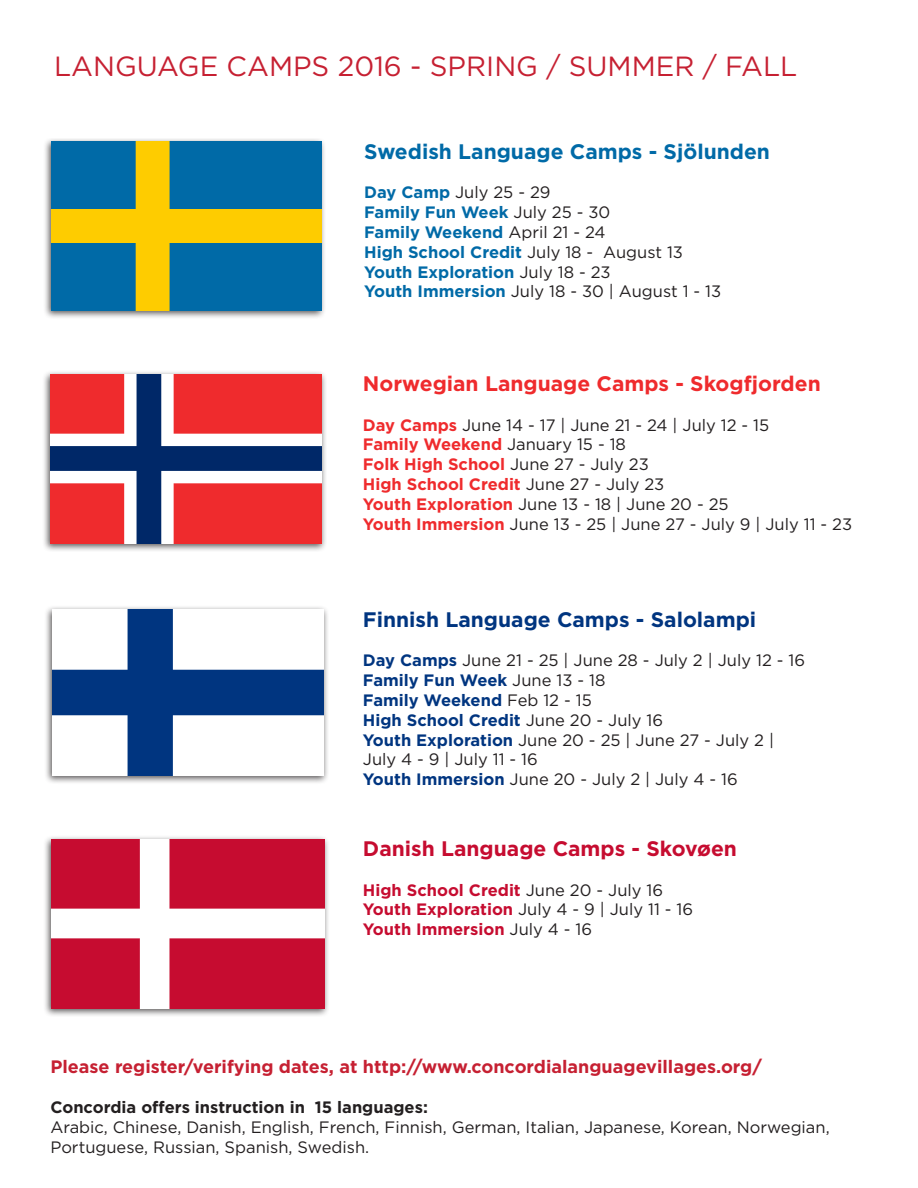
<style>
.page{position:relative;width:918px;height:1188px;background:#fff}
.page>*{position:absolute;margin:0;border:0;box-sizing:border-box;transform-origin:0 0}
.t1{font:27.75px "Gotham";color:#c62032}
.t2{font:700 21px "Gotham";color:#ef2b2d}
.t3{font:700 21px "Gotham";color:#003580}
.t4{font:700 21px "Gotham";color:#006aa7}
.t5{font:700 21px "Gotham";color:#c60c30}
.t6{font:700 18px "Gotham";color:#c62032}
.t7{font:16.5px/19.8px "Gotham";color:#231f20}
.t8{font:700 16.5px/19.8px "Gotham";color:#006aa7}
.t9{font:700 16.5px/19.8px "Gotham";color:#c60c30}
.t10{font:700 16.5px "Gotham";color:#ef2b2d}
.s1{font-weight:700;color:#006aa7}
.s2{font-weight:400;color:#231f20}
.s3{font-weight:700;color:#ef2b2d}
.s4{font-weight:700;color:#003580}
.s5{font-weight:700}
</style>
<div class="page">
<div style="left:45px;top:606px;width:284px;height:179px;background:#231f20;opacity:.75"></div>
<img style="left:52px;top:610px;width:272px;height:166px">
<div style="left:44px;top:835px;width:286px;height:182px;background:#231f20;opacity:.75"></div>
<img style="left:51px;top:839px;width:274px;height:169px">
<div style="left:43px;top:138px;width:284px;height:182px;background:#231f20;opacity:.75"></div>
<img style="left:51px;top:142px;width:270px;height:169px">
<div style="left:43px;top:370px;width:284px;height:182px;background:#231f20;opacity:.75"></div>
<img style="left:50px;top:374px;width:272px;height:169px">
<p class="t1" style="left:54px;top:48px;width:745px">LANGUAGE CAMPS 2016 - SPRING / SUMMER / FALL</p>
<p class="t4" style="left:364px;top:137px;width:407px">Swedish Language Camps - Sjölunden</p>
<p class="t7" style="left:364px;top:182px;width:188px"><span class="s1">Day Camp</span> July 25 - 29</p>
<p class="t8" style="left:364px;top:202px;width:248px">Family Fun Week <span class="s2">July 25 - 30</span></p>
<p class="t8" style="left:364px;top:222px;width:359px">Family Weekend <span class="s2">April 21 - 24<br></span>High School Credit <span class="s2">July 18 - August 13<br></span>Youth Exploration <span class="s2">July 18 - 23<br></span>Youth Immersion <span class="s2">July 18 - 30 | August 1 - 13</span></p>
<p class="t2" style="left:363px;top:370px;width:459px">Norwegian Language Camps - Skogfjorden</p>
<p class="t7" style="left:363px;top:415px;width:408px"><span class="s3">Day Camps</span> June 14 - 17 | June 21 - 24 | July 12 - 15<br><span class="s3">Family Weekend</span> January 15 - 18</p>
<p class="t10" style="left:363px;top:453px;width:287px">Folk High School <span class="s2">June 27 - July 23</span></p>
<p class="t10" style="left:363px;top:473px;width:303px">High School Credit <span class="s2">June 27 - July 23</span></p>
<p class="t7" style="left:363px;top:494px;width:367px"><span class="s3">Youth Exploration</span> June 13 - 18 | June 20 - 25</p>
<p class="t7" style="left:363px;top:514px;width:491px"><span class="s3">Youth Immersion</span> June 13 - 25 | June 27 - July 9 | July 11 - 23</p>
<p class="t3" style="left:363px;top:605px;width:395px">Finnish Language Camps - Salolampi</p>
<p class="t7" style="left:363px;top:650px;width:444px"><span class="s4">Day Camps</span> June 21 - 25 | June 28 - July 2 | July 12 - 16<br><span class="s4">Family Fun Week</span> June 13 - 18<br><span class="s4">Family Weekend</span> Feb 12 - 15</p>
<p class="t7" style="left:363px;top:710px;width:413px"><span class="s4">High School Credit</span> June 20 - July 16<br><span class="s4">Youth Exploration</span> June 20 - 25 | June 27 - July 2 | July 4 - 9 | July 11 - 16<br><span class="s4">Youth Immersion</span> June 20 - July 2 | July 4 - 16</p>
<p class="t5" style="left:363px;top:835px;width:376px">Danish Language Camps - Skovøen</p>
<p class="t9" style="left:363px;top:880px;width:332px">High School Credit <span class="s2">June 20 - July 16<br></span>Youth Exploration <span class="s2">July 4 - 9 | July 11 - 16<br></span>Youth Immersion <span class="s2">July 4 - 16</span></p>
<p class="t6" style="left:50px;top:1055px;width:713px">Please register/verifying dates, at http://www.concordialanguagevillages.org/</p>
<p class="t7" style="left:50px;top:1097px;width:781px"><span class="s5">Concordia offers instruction in 15 languages:<br></span>Arabic, Chinese, Danish, English, French, Finnish, German, Italian, Japanese, Korean, Norwegian,<br>Portuguese, Russian, Spanish, Swedish.</p>
</div>
